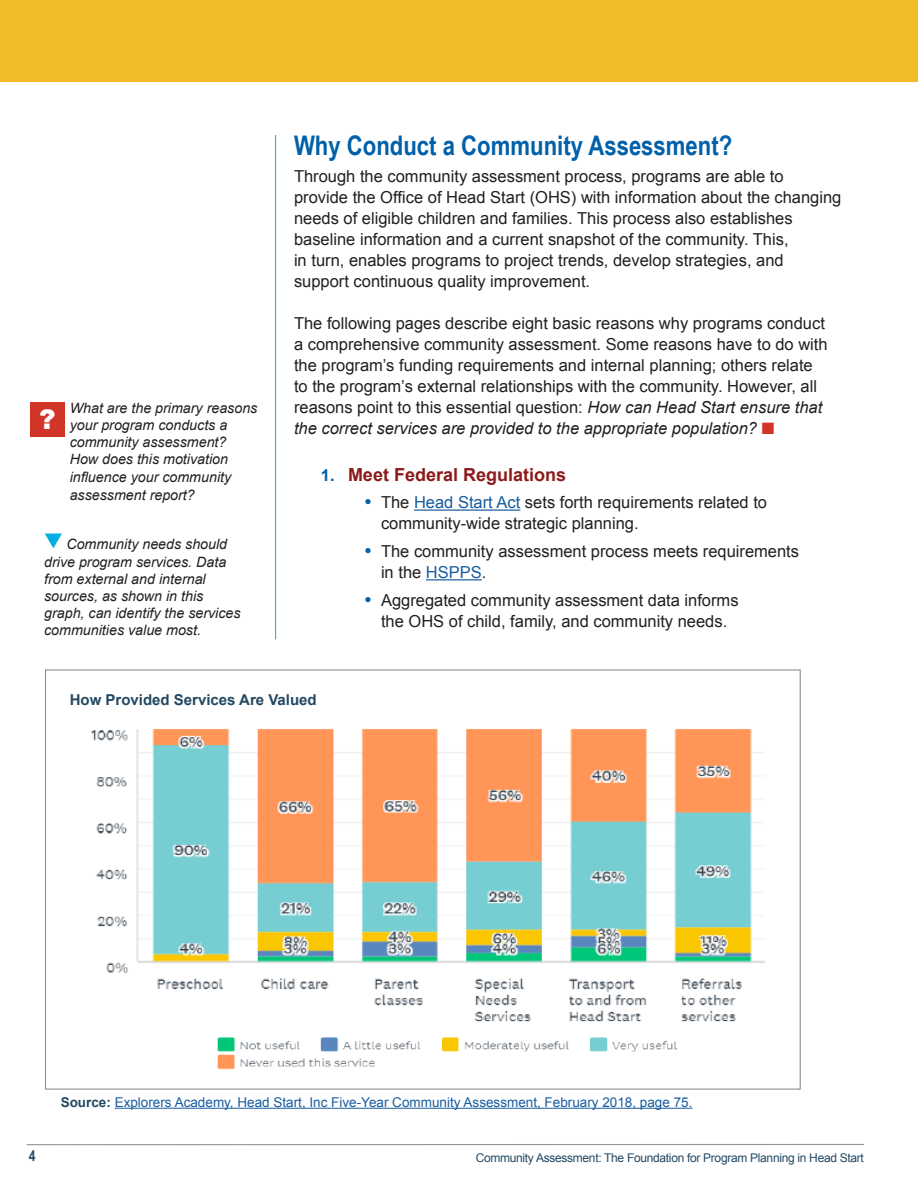
<style>
.page{position:relative;width:918px;height:1188px;background:#fff}
.page>*{position:absolute;margin:0;border:0;box-sizing:border-box;transform-origin:0 0}
.t1{font:700 27px "Arial Narrow";color:#0060a9}
.t2{font:900 27px "Arial";color:#fff}
.t3{font:700 18px "Arial";color:#8c1a1b}
.t4{font:16.5px/21px "Arial";color:#231f20}
.t5{font:700 15px "Arial";color:#234963}
.t6{font:700 15px "Arial Narrow";color:#234963}
.t7{font:italic 14.25px/17.4px "Arial";color:#231f20}
.t8{font:13.5px "Arial";color:#175d9e}
.t9{font:12px "Arial";letter-spacing:-.025em;color:#234963}
.s1{color:#00aee0}
.s2{font-style:italic}
.s3{color:#d13527}
.s4{font-size:16.5px;color:#0060a9}
.s5{color:#175d9e}
.s6{font-weight:700;color:#234963}
</style>
<div class="page">
<hr style="left:27px;top:1144px;width:837px;height:1px;background:#939598">
<hr style="left:275px;top:135px;width:1px;height:504px;background:#00aee0">
<hr style="left:414px;top:510px;width:106px;height:1px;background:#175d9e">
<hr style="left:426px;top:579px;width:56px;height:1px;background:#175d9e">
<hr style="left:115px;top:1108px;width:577px;height:1px;background:#175d9e">
<div style="left:0;top:0;width:918px;height:81px;background:#f2bb28"></div>
<div style="left:30px;top:402px;width:35px;height:34px;background:#d13527"></div>
<img style="left:91px;top:729px;width:674px;height:293px">
<img style="left:217px;top:1037px;width:461px;height:33px">
<h1 class="t2" style="left:39px;top:399px;width:18px">?</h1>
<p class="t7" style="left:70px;top:399px;width:189px">What are the primary reasons your program conducts a community assessment?<br>How does this motivation influence your community assessment report?</p>
<p class="t7" style="left:44px;top:536px;width:198px"><span class="s1">▼</span> Community needs should drive program services. Data from external and internal sources, as shown in this graph, can identify the services communities value most.</p>
<h2 class="t1" style="left:294px;top:125px;width:440px">Why Conduct a Community Assessment?</h2>
<p class="t4" style="left:294px;top:166px;width:549px">Through the community assessment process, programs are able to provide the Office of Head Start (OHS) with information about the changing needs of eligible children and families. This process also establishes baseline information and a current snapshot of the community. This,<br>in turn, enables programs to project trends, develop strategies, and support continuous quality improvement.</p>
<p class="t4" style="left:294px;top:313px;width:535px">The following pages describe eight basic reasons why programs conduct a comprehensive community assessment. Some reasons have to do with the program’s funding requirements and internal planning; others relate to the program’s external relationships with the community. However, all reasons point to this essential question: <span class="s2">How can Head Start ensure that the correct services are provided to the appropriate population?</span> <span class="s3">■</span></p>
<h3 class="t3" style="left:321px;top:462px;width:247px"><span class="s4">1.</span> Meet Federal Regulations</h3>
<p class="t4" style="left:381px;top:492px;width:388px;text-indent:-16px"><sup>●</sup> The <span class="s5">Head Start Act</span> sets forth requirements related to community-wide strategic planning.</p>
<p class="t4" style="left:381px;top:541px;width:420px;text-indent:-16px"><sup>●</sup> The community assessment process meets requirements in the <span class="s5">HSPPS</span>.</p>
<p class="t4" style="left:364px;top:590px;width:376px;text-align:center"><sup>●</sup> Aggregated community assessment data informs the OHS of child, family, and community needs.</p>
<p class="t5" style="left:70px;top:690px;width:249px">How Provided Services Are Valued</p>
<p class="t6" style="left:29px;top:1144px;width:8px">4</p>
<p class="t8" style="left:61px;top:1093px;width:633px"><span class="s6">Source:</span> Explorers Academy, Head Start, Inc Five-Year Community Assessment, February 2018, page 75.</p>
<p class="t9" style="left:476px;top:1150px;width:390px">Community Assessment: The Foundation for Program Planning in Head Start</p>
</div>
